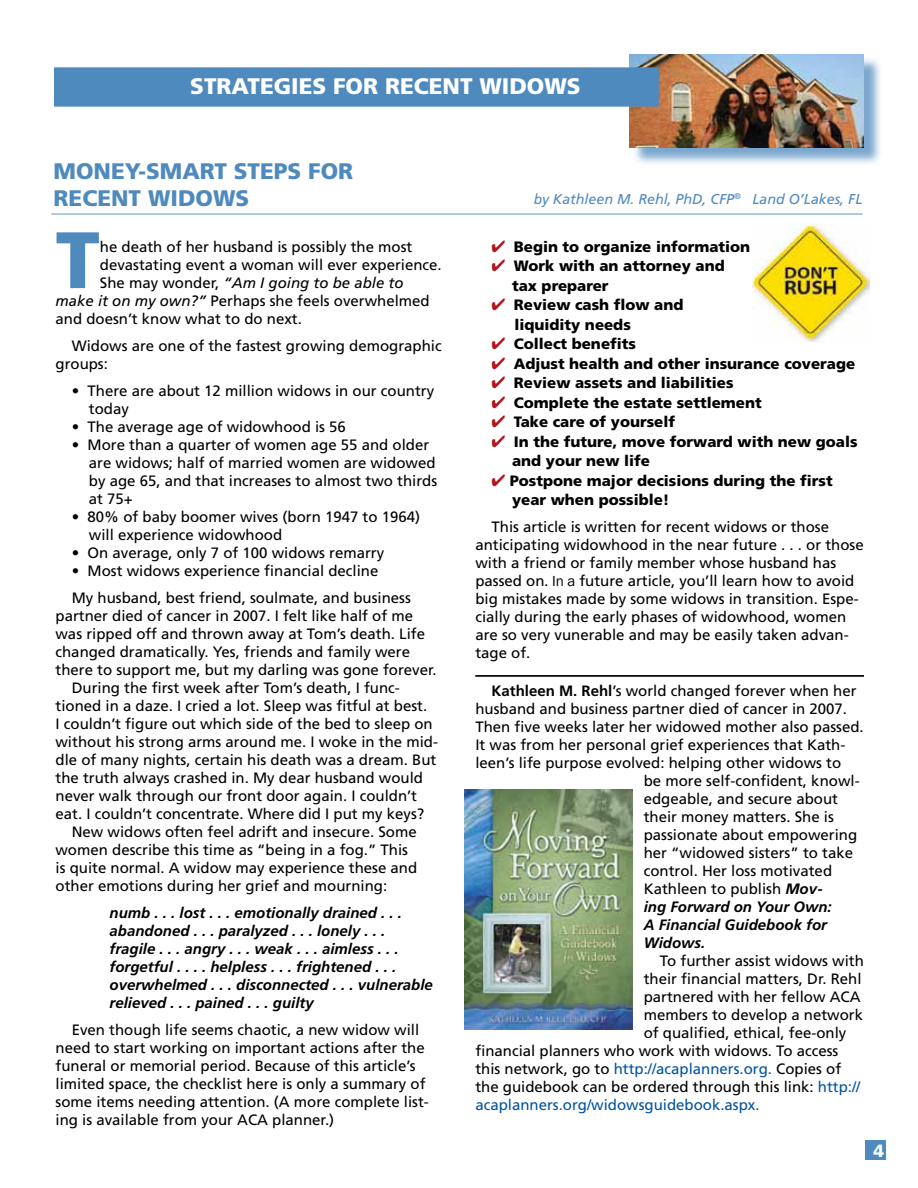
<style>
.page{position:relative;width:918px;height:1188px;background:#fff}
.page>*{position:absolute;margin:0;border:0;box-sizing:border-box;transform-origin:0 0}
.t1{font:900 79.95px "Frutiger";color:#4f8abe}
.t2{font:900 22.5px/27px "Frutiger";color:#4f8abe}
.t3{font:900 22.5px "Frutiger";color:#fff}
.t4{font:900 17.7px "Frutiger";color:#fff}
.t5{font:15px/18px "Frutiger";color:#000}
.t6{font:900 15px/19.5px "Frutiger";color:#000}
.t7{font:italic 700 15px/18px "Frutiger";color:#000}
.t8{font:15px "Frutiger";color:#0054a4}
.t9{font:italic 15px "Frutiger";color:#000}
.t10{font:italic 14.25px "Frutiger";color:#4f8abe}
.s1{font-style:normal}
.s2{font-style:italic}
.s3{color:#b5121b}
.s4{font-family:"Franklin Gothic"}
.s5{font-weight:700}
.s6{font-weight:700;font-style:italic}
.s7{color:#0054a4}
</style>
<div class="page">
<div style="left:632px;top:56px;width:251px;height:110px;background:#4f8abe;opacity:.75"></div>
<img style="left:630px;top:54px;width:234px;height:93px">
<div style="left:54px;top:67px;width:605px;height:40px;background:#4f8abe;border:2px solid #4f8abe"></div>
<hr style="left:51px;top:213px;width:812px;height:2px;background:#95b9d8">
<div style="left:865px;top:1141px;width:21px;height:19px;background:#4f8abe"></div>
<hr style="left:475px;top:675px;width:389px;height:1px;background:#000">
<hr style="left:475px;top:676px;width:389px;height:1px;background:#000">
<img style="left:753px;top:224px;width:116px;height:118px">
<img style="left:465px;top:790px;width:168px;height:240px">
<h2 class="t3" style="left:190px;top:73px;width:392px">STRATEGIES FOR reCENT WIDOWS</h2>
<h2 class="t2" style="left:54px;top:157px;width:301px">MONEY-SMART STEPS FOR<br>RECENT WIDOWS</h2>
<h1 class="t1" style="left:56px;top:212px;width:46px">T</h1>
<p class="t5" style="left:100px;top:238px;width:314px">he death of her husband is possibly the most</p>
<p class="t5" style="left:100px;top:256px;width:343px">devastating event a woman will ever experience.</p>
<p class="t9" style="left:100px;top:274px;width:305px"><span class="s1">She may wonder,</span> “Am I going to be able to</p>
<p class="t5" style="left:56px;top:292px;width:376px"><span class="s2">make it on my own?”</span> Perhaps she feels overwhelmed</p>
<p class="t5" style="left:56px;top:310px;width:248px">and doesn’t know what to do next.</p>
<p class="t5" style="left:56px;top:337px;width:388px;text-indent:16px">Widows are one of the fastest growing demographic groups:</p>
<p class="t5" style="left:89px;top:382px;width:347px;text-indent:-17px">• There are about 12 million widows in our country today</p>
<p class="t5" style="left:72px;top:418px;width:276px">• The average age of widowhood is 56</p>
<p class="t5" style="left:89px;top:436px;width:350px;text-indent:-17px">• More than a quarter of women age 55 and older are widows; half of married women are widowed by age 65, and that increases to almost two thirds at 75+</p>
<p class="t5" style="left:89px;top:508px;width:333px;text-indent:-17px">• 80% of baby boomer wives (born 1947 to 1964) will experience widowhood</p>
<p class="t5" style="left:72px;top:544px;width:314px">• On average, only 7 of 100 widows remarry</p>
<p class="t5" style="left:72px;top:557px;width:341px;line-height:27px">• Most widows experience financial decline<br>My husband, best friend, soulmate, and business</p>
<p class="t5" style="left:56px;top:607px;width:359px">partner died of cancer in 2007. I felt like half of me</p>
<p class="t5" style="left:56px;top:625px;width:371px">was ripped off and thrown away at Tom’s death. Life</p>
<p class="t5" style="left:56px;top:643px;width:356px">changed dramatically. Yes, friends and family were</p>
<p class="t5" style="left:56px;top:661px;width:383px">there to support me, but my darling was gone forever.</p>
<p class="t5" style="left:72px;top:679px;width:330px">During the first week after Tom’s death, I func-</p>
<p class="t5" style="left:56px;top:697px;width:373px">tioned in a daze. I cried a lot. Sleep was fitful at best.</p>
<p class="t5" style="left:56px;top:715px;width:379px">I couldn’t figure out which side of the bed to sleep on</p>
<p class="t5" style="left:56px;top:733px;width:384px">without his strong arms around me. I woke in the mid-</p>
<p class="t5" style="left:56px;top:751px;width:382px">dle of many nights, certain his death was a dream. But</p>
<p class="t5" style="left:56px;top:769px;width:369px">the truth always crashed in. My dear husband would</p>
<p class="t5" style="left:56px;top:787px;width:363px">never walk through our front door again. I couldn’t</p>
<p class="t5" style="left:56px;top:805px;width:370px">eat. I couldn’t concentrate. Where did I put my keys?</p>
<p class="t5" style="left:72px;top:823px;width:347px">New widows often feel adrift and insecure. Some</p>
<p class="t5" style="left:56px;top:841px;width:354px">women describe this time as “being in a fog.” This</p>
<p class="t5" style="left:56px;top:859px;width:363px">is quite normal. A widow may experience these and</p>
<p class="t5" style="left:56px;top:877px;width:333px">other emotions during her grief and mourning:</p>
<p class="t7" style="left:110px;top:904px;width:325px">numb . . . lost . . . emotionally drained . . . abandoned . . . paralyzed . . . lonely . . . fragile . . . angry . . . weak . . . aimless . . . forgetful . . . . helpless . . . frightened . . . overwhelmed . . . disconnected . . . vulnerable relieved . . . pained . . . guilty</p>
<p class="t5" style="left:56px;top:1021px;width:375px;text-indent:16px">Even though life seems chaotic, a new widow will need to start working on important actions after the funeral or memorial period. Because of this article’s limited space, the checklist here is only a summary of some items needing attention. (A more complete list&shy;ing is available from your ACA planner.)</p>
<p class="t10" style="left:534px;top:191px;width:330px">by Kathleen M. Rehl, PhD, CFP<sup>®</sup> Land O’Lakes, FL</p>
<p class="t6" style="left:492px;top:237px;width:260px"><span class="s3">✔</span> Begin to organize information</p>
<p class="t6" style="left:512px;top:256px;width:214px;text-indent:-21px"><span class="s3">✔</span> Work with an attorney and tax preparer</p>
<p class="t6" style="left:514px;top:295px;width:171px;text-indent:-23px"><span class="s3">✔</span> Review cash flow and liquidity needs</p>
<p class="t6" style="left:492px;top:334px;width:146px"><span class="s3">✔</span> Collect benefits</p>
<p class="t6" style="left:492px;top:354px;width:365px"><span class="s3">✔</span> Adjust health and other insurance coverage</p>
<p class="t6" style="left:492px;top:373px;width:243px"><span class="s3">✔</span> Review assets and liabilities</p>
<p class="t6" style="left:492px;top:393px;width:272px"><span class="s3">✔</span> Complete the estate settlement</p>
<p class="t6" style="left:492px;top:412px;width:185px"><span class="s3">✔</span> Take care of yourself</p>
<p class="t6" style="left:512px;top:432px;width:347px;text-indent:-21px"><span class="s3">✔</span> In the future, move forward with new goals and your new life</p>
<p class="t6" style="left:512px;top:471px;width:322px;text-indent:-21px"><span class="s3">✔</span> Postpone major decisions during the first year when possible!</p>
<p class="t5" style="left:475px;top:518px;width:390px;text-indent:16px">This article is written for recent widows or those anticipating widowhood in the near future . . . or those with a friend or family member whose husband has passed on<span class="s4">. In a</span> future article, you’ll learn how to avoid big mistakes made by some widows in transition. Espe&shy;cially during the early phases of widowhood, women are so very vunerable and may be easily taken advan&shy;tage of.</p>
<p class="t5" style="left:492px;top:681px;width:367px"><span class="s5">Kathleen M. Rehl</span>’s world changed forever when her</p>
<p class="t5" style="left:475px;top:699px;width:373px">husband and business partner died of cancer in 2007.</p>
<p class="t5" style="left:475px;top:717px;width:390px">Then five weeks later her widowed mother also passed.</p>
<p class="t5" style="left:475px;top:735px;width:372px">It was from her personal grief experiences that Kath-</p>
<p class="t5" style="left:475px;top:753px;width:367px">leen’s life purpose evolved: helping other widows to</p>
<p class="t5" style="left:644px;top:771px;width:217px">be more self-confident, knowl-</p>
<p class="t5" style="left:644px;top:789px;width:196px">edgeable, and secure about</p>
<p class="t5" style="left:644px;top:807px;width:192px">their money matters. She is</p>
<p class="t5" style="left:644px;top:825px;width:215px">passionate about empowering</p>
<p class="t5" style="left:644px;top:843px;width:211px">her “widowed sisters” to take</p>
<p class="t5" style="left:644px;top:861px;width:190px">control. Her loss motivated</p>
<p class="t5" style="left:644px;top:879px;width:181px">Kathleen to publish <span class="s6">Mov-</span></p>
<p class="t7" style="left:644px;top:897px;width:189px">ing Forward on Your Own:</p>
<p class="t7" style="left:644px;top:915px;width:185px">A Financial Guidebook for</p>
<p class="t7" style="left:644px;top:933px;width:63px">Widows.</p>
<p class="t5" style="left:660px;top:951px;width:205px">To further assist widows with</p>
<p class="t5" style="left:644px;top:969px;width:219px">their financial matters, Dr. Rehl</p>
<p class="t5" style="left:644px;top:987px;width:218px">partnered with her fellow ACA</p>
<p class="t5" style="left:644px;top:1005px;width:221px">members to develop a network</p>
<p class="t5" style="left:644px;top:1023px;width:204px">of qualified, ethical, fee-only</p>
<p class="t5" style="left:475px;top:1041px;width:365px">financial planners who work with widows. To access</p>
<p class="t5" style="left:475px;top:1059px;width:367px">this network, go to <span class="s7">http://acaplanners.org.</span> Copies of</p>
<p class="t5" style="left:475px;top:1077px;width:387px">the guidebook can be ordered through this link: <span class="s7">http://</span></p>
<p class="t8" style="left:475px;top:1096px;width:286px">acaplanners.org/widowsguidebook.aspx.</p>
<p class="t4" style="left:873px;top:1140px;width:12px">4</p>
</div>
